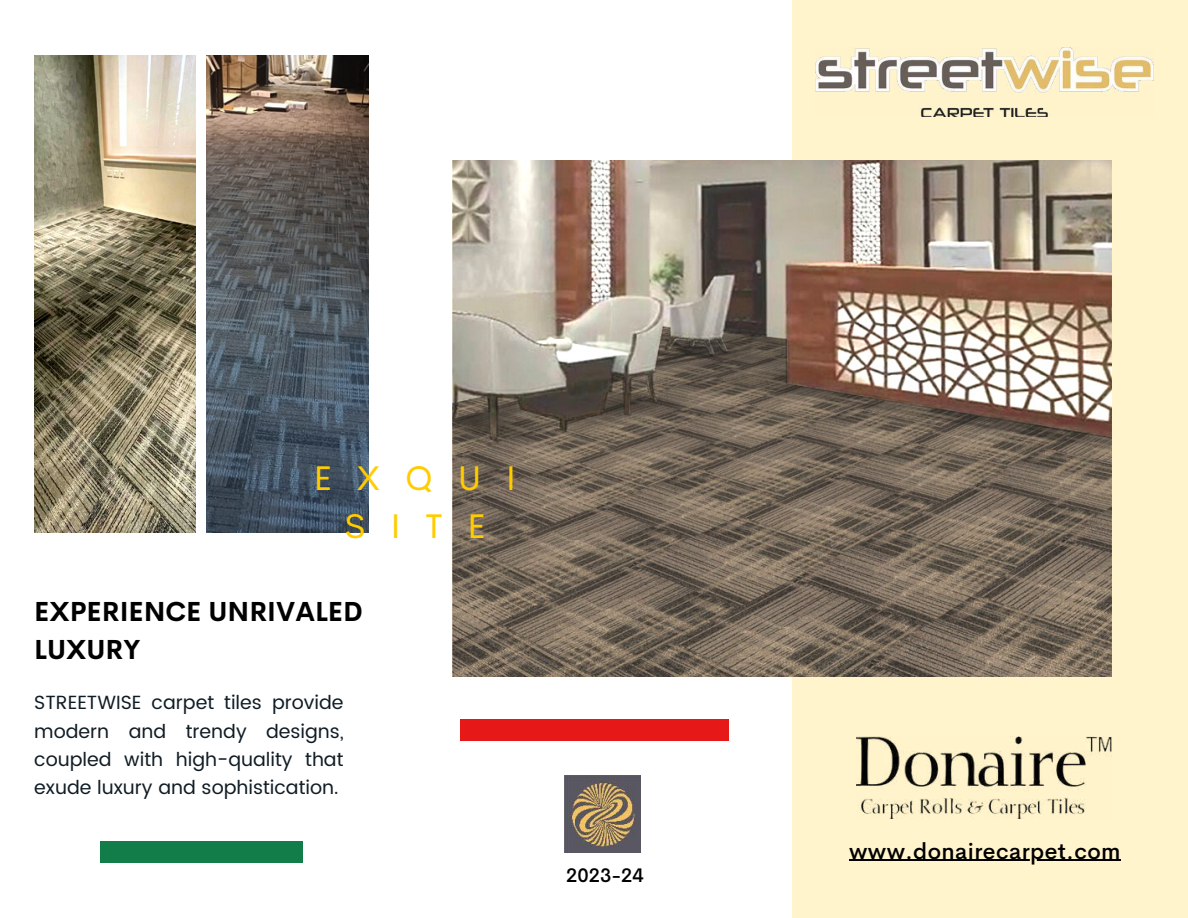
<style>
.page{position:relative;width:1188px;height:918px;background:#fff}
.page>*{position:absolute;margin:0;border:0;box-sizing:border-box;transform-origin:0 0}
.t1{font:34.35px/47.2px "Cerebri Sans";letter-spacing:.715em;color:#fc0;text-align:center}
.t2{font:700 27px/37.2px "Cerebri Sans";color:#000}
.t3{font:500 22.5px "Cerebri Sans";letter-spacing:.02em;color:#000}
.t4{font:500 19.5px "Cerebri Sans";color:#000}
.t5{font:19.05px/28.2px "Poppins";color:#101c24;text-align:justify}
</style>
<div class="page">
<img style="left:34px;top:55px;width:161px;height:477px">
<img style="left:206px;top:55px;width:162px;height:477px">
<div style="left:792px;top:0;width:396px;height:918px;background:#fff4cc"></div>
<img style="left:452px;top:161px;width:659px;height:515px">
<div style="left:100px;top:842px;width:203px;height:21px;background:#127d49"></div>
<div style="left:460px;top:720px;width:269px;height:21px;background:#e61818"></div>
<img style="left:564px;top:776px;width:76px;height:76px">
<img style="left:816px;top:47px;width:337px;height:70px">
<img style="left:857px;top:736px;width:254px;height:82px">
<hr style="left:849px;top:860px;width:272px;height:1px;background:#000">
<h1 class="t1" style="left:314px;top:452px;width:204px">EXQUI<br>SITE</h1>
<h2 class="t2" style="left:34px;top:591px;width:330px">EXPERIENCE UNRIVALED<br>LUXURY</h2>
<p class="t5" style="left:34px;top:689px;width:311px">STREETWISE carpet tiles provide modern and trendy designs, coupled with high-quality that exude luxury and sophistication.</p>
<p class="t4" style="left:566px;top:859px;width:79px">2023-24</p>
<p class="t3" style="left:849px;top:833px;width:273px">www.donairecarpet.com</p>
</div>
